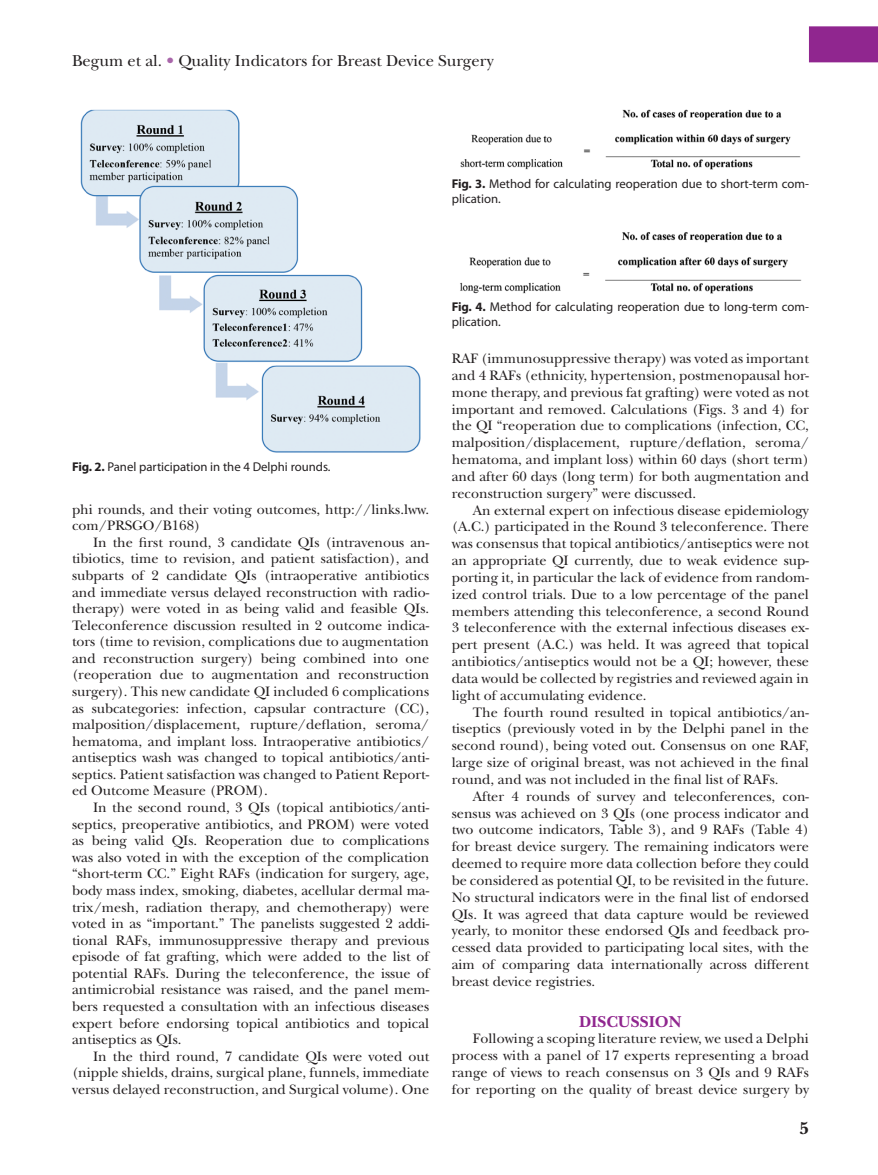
<style>
.page{position:relative;width:878px;height:1175px;background:#fff}
.page>*{position:absolute;margin:0;border:0;box-sizing:border-box;transform-origin:0 0}
.t1{font:700 18px "New Baskerville";color:#231f20}
.t2{font:16.5px "New Baskerville";color:#231f20}
.t3{font:700 16.5px "New Baskerville";color:#90268f}
.t4{font:14.25px/16.8px "New Baskerville";color:#231f20;text-align:justify}
.t5{font:12.75px/15px "Myriad Pro";color:#231f20}
.s1{color:#a966aa}
.s2{font-weight:700}
</style>
<div class="page">
<div style="left:808px;top:26px;width:70px;height:36px;background:#90268f"></div>
<img style="left:80px;top:109px;width:341px;height:344px">
<img style="left:460px;top:109px;width:341px;height:61px">
<img style="left:460px;top:232px;width:341px;height:61px">
<p class="t2" style="left:72px;top:51px;width:423px">Begum et al. <span class="s1">•</span> Quality Indicators for Breast Device Surgery</p>
<p class="t5" style="left:452px;top:176px;width:359px"><span class="s2">Fig. 3.</span> Method for calculating reoperation due to short-term com&shy;plication.</p>
<p class="t5" style="left:72px;top:459px;width:260px"><span class="s2">Fig. 2.</span> Panel participation in the 4 Delphi rounds.</p>
<p class="t4" style="left:72px;top:501px;width:358px">phi rounds, and their voting outcomes, http://links.lww. com/PRSGO/B168)</p>
<p class="t4" style="left:72px;top:534px;width:359px;text-indent:21px">In the first round, 3 candidate QIs (intravenous an&shy;tibiotics, time to revision, and patient satisfaction), and subparts of 2 candidate QIs (intraoperative antibiotics and immediate versus delayed reconstruction with radio&shy;therapy) were voted in as being valid and feasible QIs.<br>Teleconference discussion resulted in 2 outcome indica&shy;tors (time to revision, complications due to augmentation and reconstruction surgery) being combined into one (reoperation due to augmentation and reconstruction surgery). This new candidate QI included 6 complications as subcategories: infection, capsular contracture (CC), malposition/displacement, rupture/deflation, seroma/ hematoma, and implant loss. Intraoperative antibiotics/ antiseptics wash was changed to topical antibiotics/anti&shy;septics. Patient satisfaction was changed to Patient Report&shy;ed Outcome Measure (PROM).</p>
<p class="t4" style="left:72px;top:799px;width:359px;text-indent:21px">In the second round, 3 QIs (topical antibiotics/anti&shy;septics, preoperative antibiotics, and PROM) were voted as being valid QIs. Reoperation due to complications was also voted in with the exception of the complication “short-term CC.” Eight RAFs (indication for surgery, age, body mass index, smoking, diabetes, acellular dermal ma&shy;trix/mesh, radiation therapy, and chemotherapy) were voted in as “important.” The panelists suggested 2 addi&shy;tional RAFs, immunosuppressive therapy and previous episode of fat grafting, which were added to the list of potential RAFs. During the teleconference, the issue of antimicrobial resistance was raised, and the panel mem&shy;bers requested a consultation with an infectious diseases expert before endorsing topical antibiotics and topical antiseptics as QIs.</p>
<p class="t4" style="left:72px;top:1048px;width:359px;text-indent:21px">In the third round, 7 candidate QIs were voted out (nipple shields, drains, surgical plane, funnels, immediate versus delayed reconstruction, and Surgical volume). One</p>
<p class="t5" style="left:452px;top:299px;width:359px"><span class="s2">Fig. 4.</span> Method for calculating reoperation due to long-term com&shy;plication.</p>
<p class="t4" style="left:452px;top:350px;width:359px">RAF (immunosuppressive therapy) was voted as important and 4 RAFs (ethnicity, hypertension, postmenopausal hor&shy;mone therapy, and previous fat grafting) were voted as not important and removed. Calculations (Figs. 3 and 4) for the QI “reoperation due to complications (infection, CC, malposition/displacement, rupture/deflation, seroma/ hematoma, and implant loss) within 60 days (short term) and after 60 days (long term) for both augmentation and reconstruction surgery” were discussed.</p>
<p class="t4" style="left:452px;top:501px;width:359px;text-indent:21px">An external expert on infectious disease epidemiology (A.C.) participated in the Round 3 teleconference. There was consensus that topical antibiotics/antiseptics were not an appropriate QI currently, due to weak evidence sup&shy;porting it, in particular the lack of evidence from random&shy;ized control trials. Due to a low percentage of the panel members attending this teleconference, a second Round 3 teleconference with the external infectious diseases ex&shy;pert present (A.C.) was held. It was agreed that topical antibiotics/antiseptics would not be a QI; however, these data would be collected by registries and reviewed again in light of accumulating evidence.</p>
<p class="t4" style="left:452px;top:703px;width:359px;text-indent:21px">The fourth round resulted in topical antibiotics/an&shy;tiseptics (previously voted in by the Delphi panel in the second round), being voted out. Consensus on one RAF, large size of original breast, was not achieved in the final round, and was not included in the final list of RAFs.</p>
<p class="t4" style="left:452px;top:788px;width:359px;text-indent:21px">After 4 rounds of survey and teleconferences, con&shy;sensus was achieved on 3 QIs (one process indicator and two outcome indicators, Table 3), and 9 RAFs (Table 4) for breast device surgery. The remaining indicators were deemed to require more data collection before they could be considered as potential QI, to be revisited in the future.<br>No structural indicators were in the final list of endorsed QIs. It was agreed that data capture would be reviewed yearly, to monitor these endorsed QIs and feedback pro&shy;cessed data provided to participating local sites, with the aim of comparing data internationally across different breast device registries.</p>
<p class="t3" style="left:579px;top:1011px;width:104px">DISCUSSION</p>
<p class="t4" style="left:451px;top:1030px;width:359px;text-indent:21px">Following a scoping literature review, we used a Delphi process with a panel of 17 experts representing a broad range of views to reach consensus on 3 QIs and 9 RAFs for reporting on the quality of breast device surgery by</p>
<p class="t1" style="left:799px;top:1118px;width:11px">5</p>
</div>
